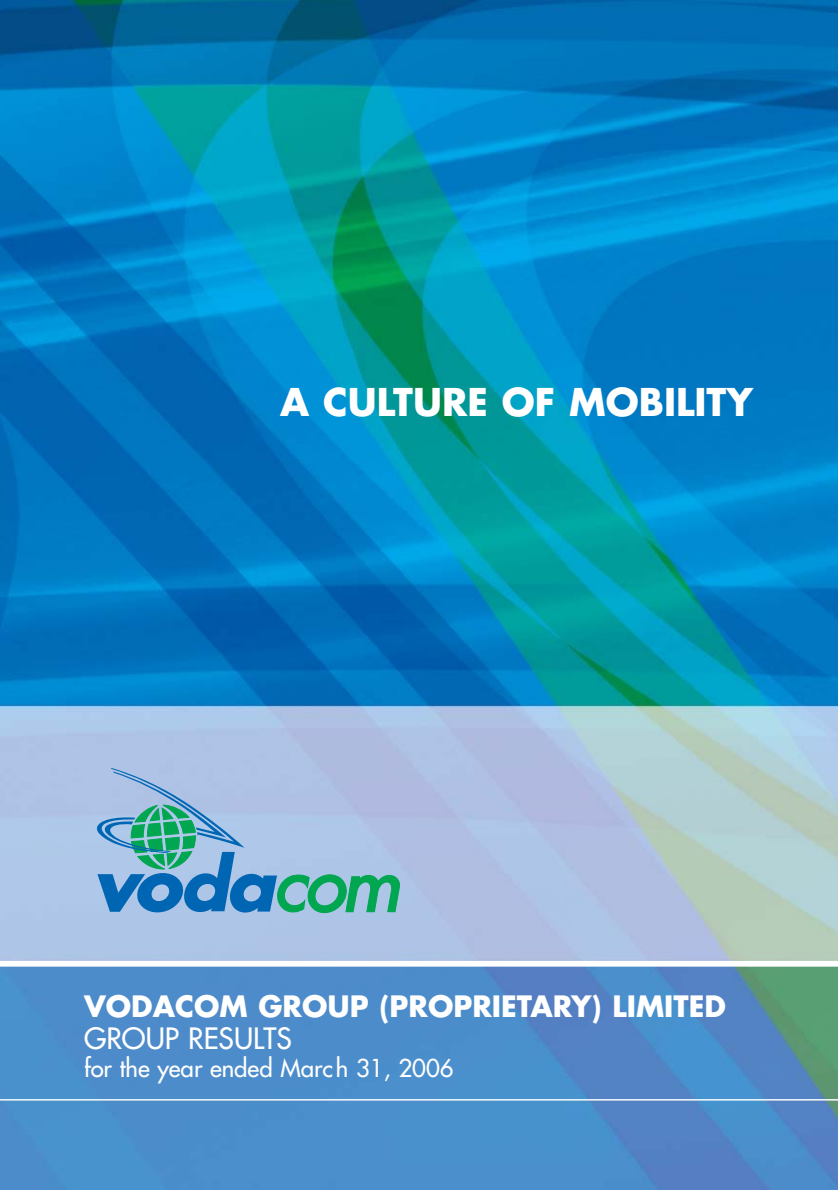
<style>
.page{position:relative;width:838px;height:1190px;background:#fff}
.page>*{position:absolute;margin:0;border:0;box-sizing:border-box;transform-origin:0 0}
.t1{font:700 37.2px "Futura";color:#fff}
.t2{font:700 28.6px "Futura";color:#fff}
.t3{font:28.6px "Futura";color:#fff}
.t4{font:24px "Futura";color:#fff}
</style>
<div class="page">
<img style="left:0;top:0;width:838px;height:1190px">
<svg style="left:97px;top:768px;width:303px;height:147px;background:#84b3cf"></svg>
<hr style="left:0;top:1099px;width:838px;height:2px;background:#fff">
<div style="left:0;top:961px;width:838px;height:6px;background:#fff"></div>
<h1 class="t1" style="left:280px;top:386px;width:474px">A CULTURE OF MOBILITY</h1>
<p class="t2" style="left:84px;top:993px;width:643px">VODACOM GROUP (PROPRIETARY) LIMITED</p>
<p class="t3" style="left:84px;top:1024px;width:209px">GROUP RESULTS</p>
<p class="t4" style="left:84px;top:1056px;width:371px">for the year ended March 31, 2006</p>
</div>
